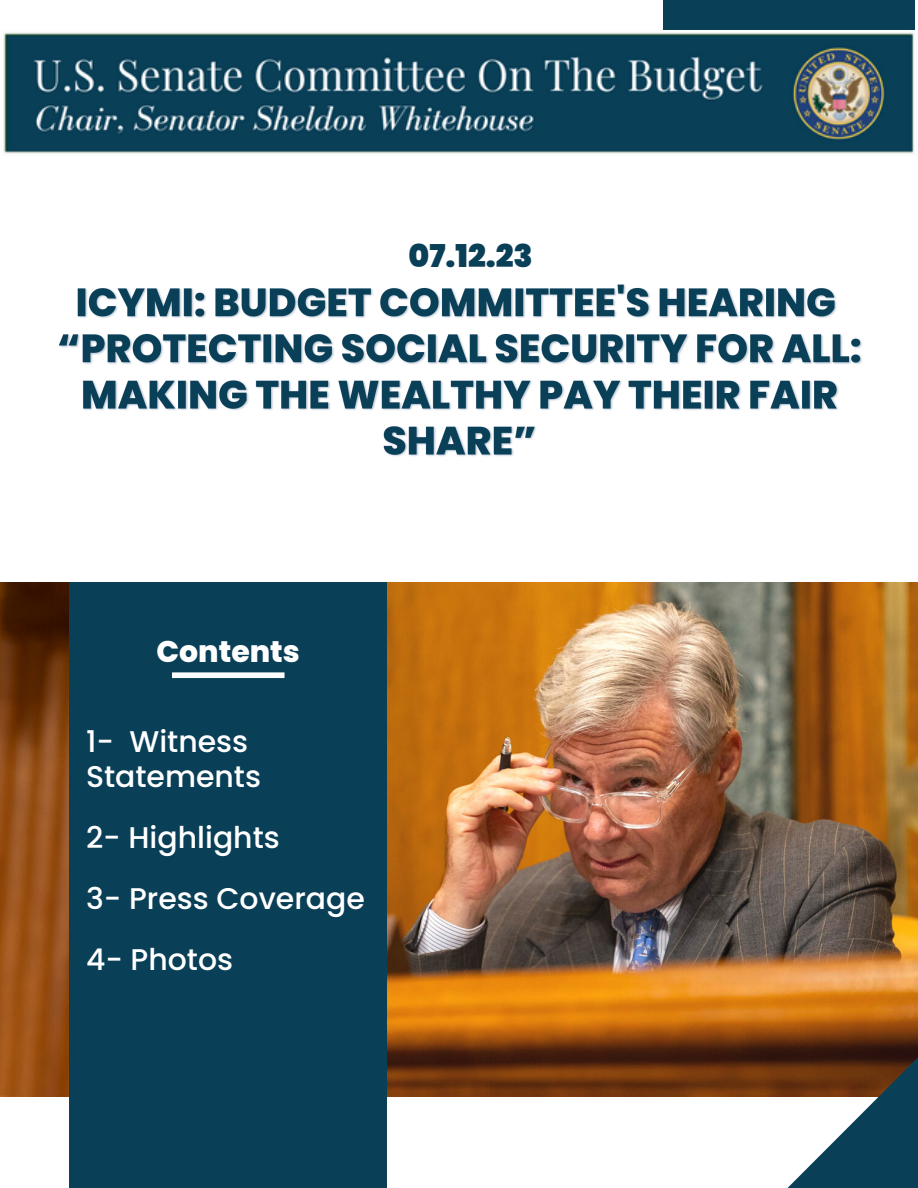
<style>
.page{position:relative;width:918px;height:1188px;background:#fff}
.page>*{position:absolute;margin:0;border:0;box-sizing:border-box;transform-origin:0 0}
.t1{font:900 31.5px "Poppins";color:#093f57}
.t2{font:500 29.85px/34.8px "Poppins";color:#fff}
.t3{font:800 29.85px "Poppins";color:#fff}
</style>
<div class="page">
<img style="left:387px;top:582px;width:531px;height:514px">
<img style="left:0;top:582px;width:69px;height:514px">
<div style="left:69px;top:582px;width:318px;height:606px;background:#093f57"></div>
<div style="left:663px;top:0;width:252px;height:50px;background:#093f57"></div>
<svg style="left:754px;top:1057px;width:164px;height:131px"></svg>
<div style="left:172px;top:672px;width:113px;height:6px;background:#fff"></div>
<img style="left:3px;top:31px;width:912px;height:123px">
<img style="left:58px;top:284px;width:804px;height:173px">
<p class="t1" style="left:409px;top:234px;width:126px">07.12.23</p>
<p class="t3" style="left:157px;top:631px;width:145px">Contents</p>
<p class="t2" style="left:86px;top:724px;width:177px">1- Witness<br>Statements</p>
<p class="t2" style="left:86px;top:820px;width:195px">2- Highlights</p>
<p class="t2" style="left:86px;top:881px;width:280px">3- Press Coverage</p>
<p class="t2" style="left:86px;top:942px;width:149px">4- Photos</p>
</div>
